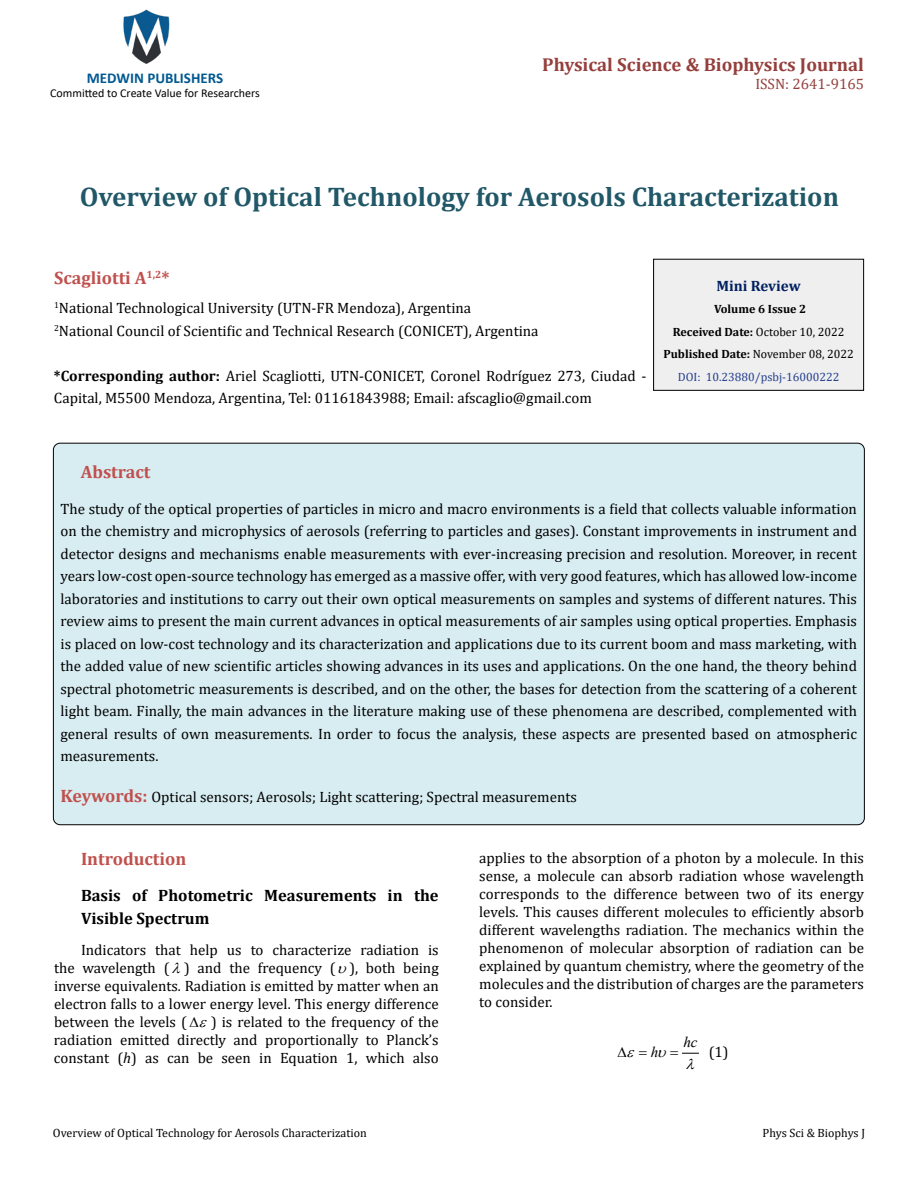
<style>
.page{position:relative;width:918px;height:1188px;background:#fff}
.page>*{position:absolute;margin:0;border:0;box-sizing:border-box;transform-origin:0 0}
.t1{font:700 27px "Cambria";color:#215868}
.t2{font:700 18.75px "Cambria";color:#953f3c}
.t3{font:700 18px "Cambria";color:#c0504d}
.t4{font:700 16.5px/22.5px "Cambria";color:#000}
.t5{font:15px/18px "Cambria";color:#000;text-align:justify}
.t6{font:700 15px "Calibri";color:#005991}
.t7{font:15px "Cambria";color:#953f3c}
.t8{font:700 15px "Cambria";color:#002060}
.t9{font:italic 15px "Times New Roman";color:#000}
.t10{font:700 12px/22.5px "Cambria";color:#000;text-align:center}
.t11{font:12px "Cambria";color:#000}
.t12{font:12px "Calibri";color:#000}
.s1{font-weight:700}
.s2{font-weight:400}
.s3{font-weight:400;color:#25408f}
.s4{font-weight:700;font-size:18px;color:#c0504d}
.s5{font-style:italic}
</style>
<div class="page">
<img style="left:123px;top:9px;width:47px;height:55px">
<div style="left:654px;top:259px;width:210px;height:131px;background:#efefef"></div>
<div style="left:653px;top:259px;width:211px;height:132px;border:1px solid #000"></div>
<div style="left:53px;top:443px;width:811px;height:382px;background:#d8edf2;border-radius:7px"></div>
<svg style="left:682px;top:1052px;width:16px;height:2px"></svg>
<p class="t6" style="left:87px;top:67px;width:138px">MEDWIN PUBLISHERS</p>
<p class="t12" style="left:50px;top:85px;width:211px">Committed to Create Value for Researchers</p>
<p class="t2" style="left:542px;top:51px;width:323px">Physical Science &amp; Biophysics Journal</p>
<p class="t7" style="left:755px;top:75px;width:110px">ISSN: 2641-9165</p>
<h1 class="t1" style="left:80px;top:178px;width:761px">Overview of Optical Technology for Aerosols Characterization</h1>
<p class="t3" style="left:54px;top:265px;width:117px">Scagliotti A<sup>1,2</sup>*</p>
<p class="t5" style="left:54px;top:297px;width:486px;line-height:22.5px"><sup>1</sup>National Technological University (UTN-FR Mendoza), Argentina<br><sup>2</sup>National Council of Scientific and Technical Research (CONICET), Argentina</p>
<p class="t5" style="left:54px;top:364px;width:594px;line-height:22.5px"><span class="s1">*Corresponding author:</span> Ariel Scagliotti, UTN-CONICET, Coronel Rodríguez 273, Ciudad -<br>Capital, M5500 Mendoza, Argentina, Tel: 01161843988; Email: afscaglio@gmail.com</p>
<p class="t8" style="left:716px;top:275px;width:86px">Mini Review</p>
<p class="t10" style="left:663px;top:298px;width:192px">Volume 6 Issue 2<br>Received Date: <span class="s2">October 10, 2022<br></span>Published Date: <span class="s2">November 08, 2022<br></span><span class="s3">DOI: 10.23880/psbj-16000222</span></p>
<p class="t3" style="left:81px;top:459px;width:71px">Abstract</p>
<p class="t5" style="left:61px;top:497px;width:798px;line-height:22.5px">The study of the optical properties of particles in micro and macro environments is a field that collects valuable information on the chemistry and microphysics of aerosols (referring to particles and gases). Constant improvements in instrument and detector designs and mechanisms enable measurements with ever-increasing precision and resolution. Moreover, in recent years low-cost open-source technology has emerged as a massive offer, with very good features, which has allowed low-income laboratories and institutions to carry out their own optical measurements on samples and systems of different natures. This review aims to present the main current advances in optical measurements of air samples using optical properties. Emphasis is placed on low-cost technology and its characterization and applications due to its current boom and mass marketing, with the added value of new scientific articles showing advances in its uses and applications. On the one hand, the theory behind spectral photometric measurements is described, and on the other, the bases for detection from the scattering of a coherent light beam. Finally, the main advances in the literature making use of these phenomena are described, complemented with general results of own measurements. In order to focus the analysis, these aspects are presented based on atmospheric measurements.</p>
<p class="t5" style="left:61px;top:788px;width:518px"><span class="s4">Keywords:</span> Optical sensors; Aerosols; Light scattering; Spectral measurements</p>
<p class="t3" style="left:81px;top:846px;width:107px">Introduction</p>
<p class="t4" style="left:81px;top:884px;width:359px">Basis of Photometric Measurements in the<br>Visible Spectrum</p>
<p class="t5" style="left:54px;top:941px;width:386px;text-indent:27px">Indicators that help us to characterize radiation is the wavelength ( ) and the frequency ( ), both being inverse equivalents. Radiation is emitted by matter when an electron falls to a lower energy level. This energy difference between the levels ( ∆ ) is related to the frequency of the radiation emitted directly and proportionally to Planck’s constant (<span class="s5">h</span>) as can be seen in Equation 1, which also</p>
<p class="t5" style="left:479px;top:849px;width:386px">applies to the absorption of a photon by a molecule. In this sense, a molecule can absorb radiation whose wavelength corresponds to the difference between two of its energy levels. This causes different molecules to efficiently absorb different wavelengths radiation. The mechanics within the phenomenon of molecular absorption of radiation can be explained by quantum chemistry, where the geometry of the molecules and the distribution of charges are the parameters to consider.</p>
<p class="t9" style="left:683px;top:1032px;width:16px">hc</p>
<p class="t9" style="left:651px;top:1042px;width:9px">h</p>
<p class="t5" style="left:709px;top:1043px;width:21px">(1)</p>
<p class="t11" style="left:53px;top:1126px;width:315px">Overview of Optical Technology for Aerosols Characterization</p>
<p class="t11" style="left:763px;top:1126px;width:104px">Phys Sci &amp; Biophys J</p>
</div>
